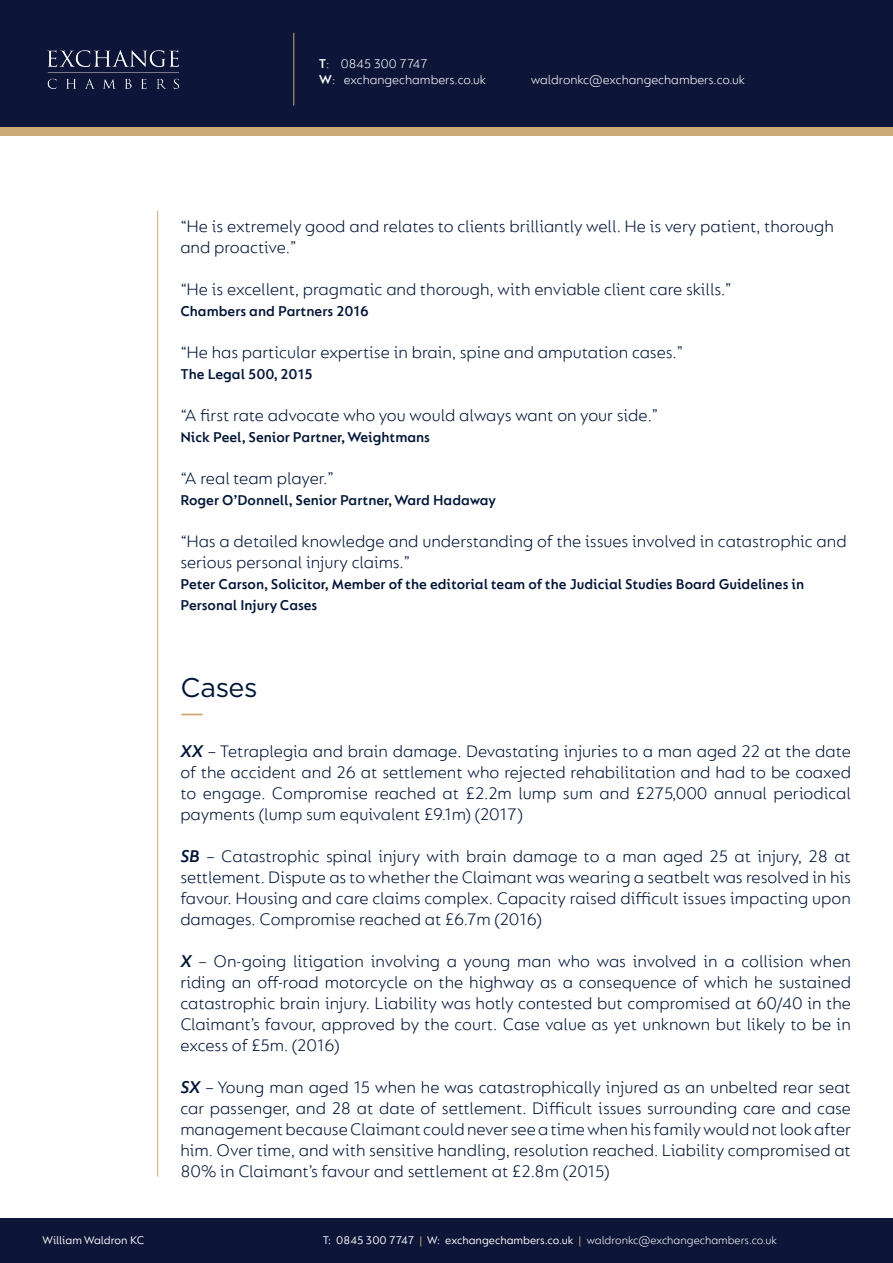
<style>
.page{position:relative;width:893px;height:1263px;background:#fff}
.page>*{position:absolute;margin:0;border:0;box-sizing:border-box;transform-origin:0 0}
.t1{font:27px "Gotham";letter-spacing:-.015em;color:#001537}
.t2{font:300 18px/21px "FS Lucas";color:#001537;text-align:justify}
.t3{font:600 15px/21px "FS Lucas";color:#001537}
.t4{font:300 13.5px/16.2px "FS Lucas";color:#fff}
.t5{font:12px "FS Lucas";color:#fff}
.s1{font-weight:600}
.s2{font-weight:600;font-style:italic}
.s3{color:#cbaa76}
.s4{font-weight:300}
</style>
<div class="page">
<div style="left:0;top:64px;width:893px;height:72px;background:#cbaa76"></div>
<div style="left:0;top:0;width:893px;height:127px;background:#0d1638"></div>
<div style="left:0;top:1219px;width:893px;height:44px;background:#0d1638"></div>
<img style="left:47px;top:50px;width:132px;height:39px">
<hr style="left:293px;top:33px;width:1px;height:73px;background:#cbaa76">
<hr style="left:157px;top:211px;width:1px;height:966px;background:#cbaa76">
<svg style="left:181px;top:714px;width:21px;height:1px"></svg>
<p class="t4" style="left:319px;top:55px;width:169px"><span class="s1">T</span>: 0845 300 7747<br><span class="s1">W</span>: exchangechambers.co.uk</p>
<p class="t4" style="left:531px;top:71px;width:216px">waldronkc@exchangechambers.co.uk</p>
<p class="t5" style="left:42px;top:1233px;width:104px">William Waldron KC</p>
<p class="t2" style="left:180px;top:215px;width:655px">“He is extremely good and relates to clients brilliantly well. He is very patient, thorough</p>
<p class="t2" style="left:180px;top:236px;width:118px">and proactive.”</p>
<p class="t2" style="left:180px;top:278px;width:553px">“He is excellent, pragmatic and thorough, with enviable client care skills.”</p>
<p class="t3" style="left:180px;top:300px;width:190px">Chambers and Partners 2016</p>
<p class="t2" style="left:180px;top:341px;width:504px">“He has particular expertise in brain, spine and amputation cases.”</p>
<p class="t3" style="left:180px;top:363px;width:134px">The Legal 500, 2015</p>
<p class="t2" style="left:180px;top:404px;width:480px">“A first rate advocate who you would always want on your side.”</p>
<p class="t3" style="left:180px;top:426px;width:251px">Nick Peel, Senior Partner, Weightmans</p>
<p class="t2" style="left:180px;top:467px;width:155px">“A real team player.”</p>
<p class="t3" style="left:180px;top:489px;width:317px">Roger O’Donnell, Senior Partner, Ward Hadaway</p>
<p class="t2" style="left:180px;top:530px;width:668px">“Has a detailed knowledge and understanding of the issues involved in catastrophic and</p>
<p class="t2" style="left:180px;top:551px;width:231px">serious personal injury claims.”</p>
<p class="t3" style="left:180px;top:573px;width:625px">Peter Carson, Solicitor, Member of the editorial team of the Judicial Studies Board Guidelines in<br>Personal Injury Cases</p>
<p class="t1" style="left:180px;top:670px;width:79px">Cases</p>
<p class="t2" style="left:180px;top:740px;width:672px"><span class="s2">XX</span> – Tetraplegia and brain damage. Devastating injuries to a man aged 22 at the date of the accident and 26 at settlement who rejected rehabilitation and had to be coaxed to engage. Compromise reached at £2.2m lump sum and £275,000 annual periodical payments (lump sum equivalent £9.1m) (2017)</p>
<p class="t2" style="left:180px;top:845px;width:672px"><span class="s2">SB</span> – Catastrophic spinal injury with brain damage to a man aged 25 at injury, 28 at settlement. Dispute as to whether the Claimant was wearing a seatbelt was resolved in his favour. Housing and care claims complex. Capacity raised difficult issues impacting upon damages. Compromise reached at £6.7m (2016)</p>
<p class="t2" style="left:180px;top:950px;width:672px"><span class="s2">X</span> – On-going litigation involving a young man who was involved in a collision when riding an off-road motorcycle on the highway as a consequence of which he sustained catastrophic brain injury. Liability was hotly contested but compromised at 60/40 in the Claimant’s favour, approved by the court. Case value as yet unknown but likely to be in excess of £5m. (2016)</p>
<p class="t2" style="left:180px;top:1076px;width:672px"><span class="s2">SX</span> – Young man aged 15 when he was catastrophically injured as an unbelted rear seat car passenger, and 28 at date of settlement. Difficult issues surrounding care and case management because Claimant could never see a time when his family would not look after him. Over time, and with sensitive handling, resolution reached. Liability compromised at 80% in Claimant’s favour and settlement at £2.8m (2015)</p>
<p class="t5" style="left:323px;top:1233px;width:456px">T: 0845 300 7747 <span class="s3">|</span> W: exchangechambers.co.uk <span class="s3">|</span> <span class="s4">waldronkc@exchangechambers.co.uk</span></p>
</div>
